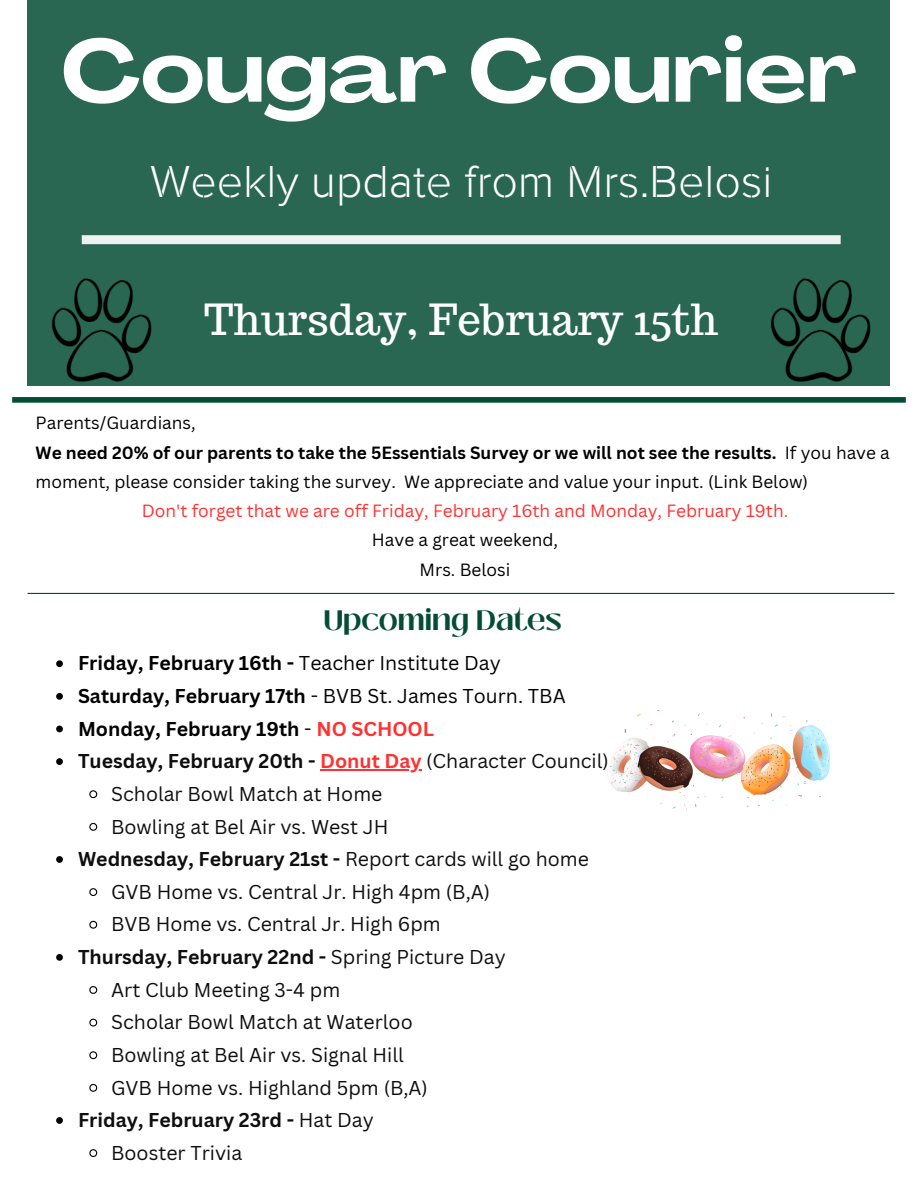
<style>
.page{position:relative;width:918px;height:1188px;background:#fff}
.page>*{position:absolute;margin:0;border:0;box-sizing:border-box;transform-origin:0 0}
.t1{font:700 expanded 87px "Agrandir";color:#fefffe}
.t2{font:46.5px "Rafale BG";color:#fefffe}
.t3{font:42px "Trocchi";color:#fefffe}
.t4{font:700 28.05px "Black Mango";color:#044c34}
.t5{font:19.5px "Canva Sans";color:#0e0e0e}
.t6{font:700 19.5px "Canva Sans";color:#0e0e0e}
.t7{font:700 19.5px "Canva Sans";color:#000}
.t8{font:17.25px/29.2px "Canva Sans";color:#000}
.t9{font:17.25px "Canva Sans";color:#ff3131}
.s1{font-weight:700}
.s2{font-weight:400}
.s3{color:#ff3131}
</style>
<div class="page">
<div style="left:28px;top:0;width:862px;height:386px;background:#2a6753"></div>
<div style="left:82px;top:235px;width:759px;height:9px;background:#edf1f1"></div>
<div style="left:12px;top:397px;width:894px;height:6px;background:#044c34"></div>
<img style="left:33px;top:278px;width:138px;height:120px">
<img style="left:752px;top:278px;width:138px;height:120px">
<hr style="left:28px;top:593px;width:866px;height:1px;background:#044c34">
<img style="left:609px;top:711px;width:220px;height:99px">
<svg style="left:56px;top:660px;width:7px;height:7px"></svg>
<svg style="left:56px;top:693px;width:7px;height:7px"></svg>
<svg style="left:56px;top:726px;width:7px;height:6px"></svg>
<svg style="left:56px;top:758px;width:7px;height:7px"></svg>
<hr style="left:320px;top:769px;width:102px;height:2px;background:#ff3131">
<svg style="left:89px;top:790px;width:9px;height:9px"></svg>
<svg style="left:89px;top:822px;width:9px;height:9px"></svg>
<svg style="left:56px;top:856px;width:7px;height:7px"></svg>
<svg style="left:89px;top:888px;width:9px;height:8px"></svg>
<svg style="left:89px;top:920px;width:9px;height:9px"></svg>
<svg style="left:56px;top:954px;width:7px;height:7px"></svg>
<svg style="left:89px;top:986px;width:9px;height:8px"></svg>
<svg style="left:89px;top:1018px;width:9px;height:9px"></svg>
<svg style="left:89px;top:1051px;width:9px;height:9px"></svg>
<svg style="left:89px;top:1083px;width:9px;height:9px"></svg>
<svg style="left:56px;top:1117px;width:7px;height:7px"></svg>
<svg style="left:89px;top:1149px;width:9px;height:8px"></svg>
<p class="t1" style="left:61px;top:36px;width:798px">Cougar Courier</p>
<p class="t2" style="left:150px;top:161px;width:624px">Weekly update from Mrs.Belosi</p>
<p class="t3" style="left:204px;top:292px;width:515px">Thursday, February 15th</p>
<p class="t8" style="left:36px;top:408px;width:162px">Parents/Guardians,</p>
<p class="t8" style="left:36px;top:437px;width:856px"><span class="s1">We need 20% of our parents to take the 5Essentials Survey or we will not see the results.</span> If you have a moment, please consider taking the survey. We appreciate and value your input. (Link Below)</p>
<p class="t9" style="left:142px;top:499px;width:648px">Don't forget that we are off Friday, February 16th and Monday, February 19th.</p>
<h3 class="t8" style="left:372px;top:525px;width:188px">Have a great weekend,</h3>
<p class="t8" style="left:420px;top:554px;width:92px">Mrs. Belosi</p>
<p class="t4" style="left:324px;top:599px;width:239px">Upcoming Dates</p>
<p class="t7" style="left:78px;top:650px;width:424px">Friday, February 16th - <span class="s2">Teacher Institute Day</span></p>
<p class="t7" style="left:78px;top:682px;width:489px">Saturday, February 17th <span class="s2">- BVB St. James Tourn. TBA</span></p>
<p class="t7" style="left:78px;top:715px;width:358px">Monday, February 19th <span class="s2">-</span> <span class="s3">NO SCHOOL</span></p>
<p class="t6" style="left:78px;top:748px;width:532px">Tuesday, February 20th - <span class="s3">Donut Day</span> <span class="s2">(Character Council)</span></p>
<p class="t5" style="left:111px;top:780px;width:273px">Scholar Bowl Match at Home</p>
<p class="t5" style="left:111px;top:813px;width:279px">Bowling at Bel Air vs. West JH</p>
<p class="t6" style="left:78px;top:845px;width:512px">Wednesday, February 21st - <span class="s2">Report cards will go home</span></p>
<p class="t5" style="left:111px;top:878px;width:381px">GVB Home vs. Central Jr. High 4pm (B,A)</p>
<p class="t5" style="left:111px;top:911px;width:331px">BVB Home vs. Central Jr. High 6pm</p>
<p class="t6" style="left:78px;top:943px;width:429px">Thursday, February 22nd - <span class="s2">Spring Picture Day</span></p>
<p class="t5" style="left:111px;top:976px;width:231px">Art Club Meeting 3-4 pm</p>
<p class="t5" style="left:111px;top:1009px;width:303px">Scholar Bowl Match at Waterloo</p>
<p class="t5" style="left:111px;top:1041px;width:294px">Bowling at Bel Air vs. Signal Hill</p>
<p class="t5" style="left:111px;top:1074px;width:318px">GVB Home vs. Highland 5pm (B,A)</p>
<p class="t6" style="left:78px;top:1106px;width:297px">Friday, February 23rd - <span class="s2">Hat Day</span></p>
<p class="t5" style="left:111px;top:1139px;width:133px">Booster Trivia</p>
</div>
